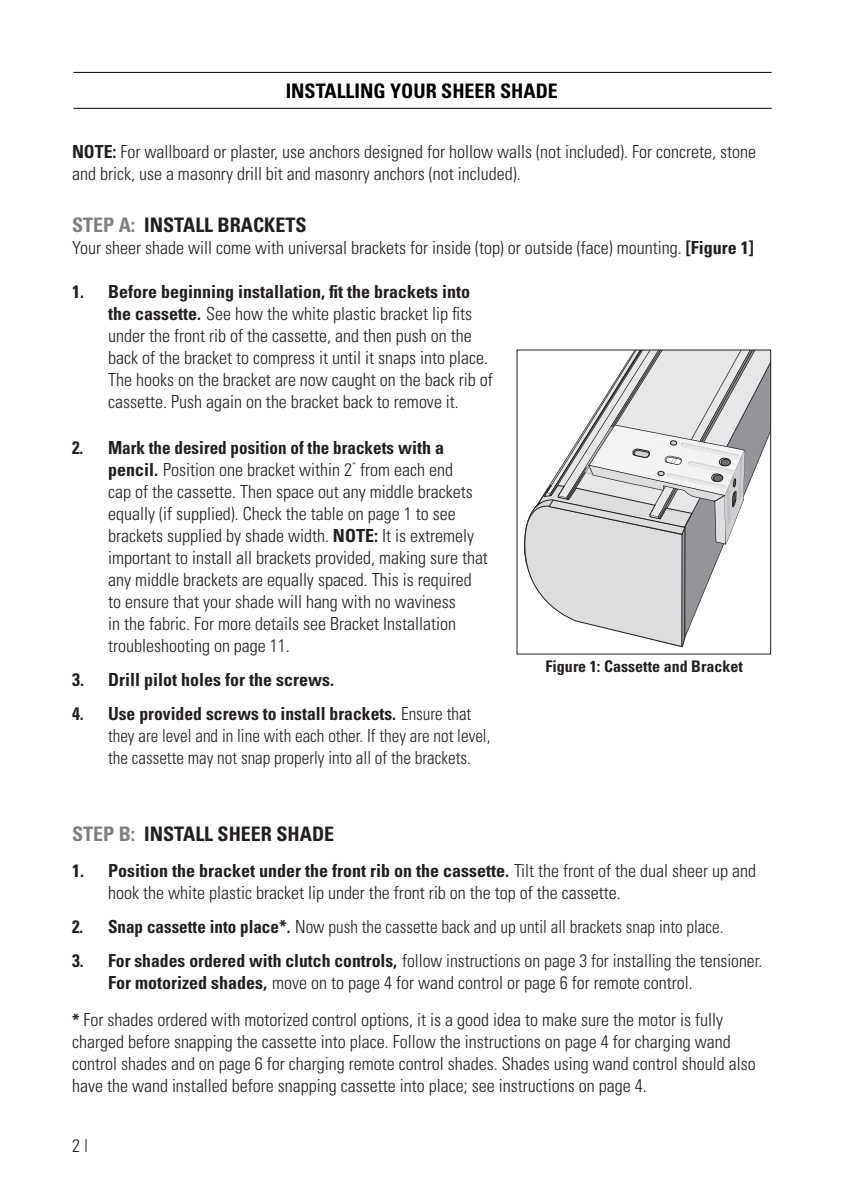
<style>
.page{position:relative;width:842px;height:1191px;background:#fff}
.page>*{position:absolute;margin:0;border:0;box-sizing:border-box;transform-origin:0 0}
.t1{font:700 condensed 20px "Univers";color:#231f20}
.t2{font:700 condensed 20px "Univers";color:#000}
.t3{font:300 condensed 18px/22px "Univers";color:#231f20}
.t4{font:300 condensed 18px/22px "Univers";color:#231f20;scale:.95 1}
.t5{font:700 condensed 18px "Univers";color:#231f20}
.t6{font:700 condensed 16px "Univers";color:#231f20}
.s1{font-weight:700}
.s2{color:#808083}
.s3{font-weight:700;font-size:17px}
</style>
<div class="page">
<svg style="left:524px;top:352px;width:245px;height:295px"></svg>
<div style="left:517px;top:350px;width:254px;height:304px;border:1px solid #231f20"></div>
<hr style="left:73px;top:72px;width:698px;height:1px;background:#000">
<hr style="left:73px;top:108px;width:698px;height:1px;background:#000">
<p class="t2" style="left:286px;top:79px;width:274px">INSTALLING YOUR SHEER SHADE</p>
<p class="t3" style="left:72px;top:140px;width:685px"><span class="s1">NOTE:</span> For wallboard or plaster, use anchors designed for hollow walls (not included). For concrete, stone and brick, use a masonry drill bit and masonry anchors (not included).</p>
<p class="t1" style="left:72px;top:212px;width:236px"><span class="s2">STEP A:</span> INSTALL BRACKETS</p>
<p class="t3" style="left:72px;top:236px;width:683px">Your sheer shade will come with universal brackets for inside (top) or outside (face) mounting. <span class="s1">[Figure 1]</span></p>
<p class="t3" style="left:108px;top:280px;width:386px;text-indent:-36px"><span class="s1">1. Before beginning installation, fit the brackets into the cassette.</span> See how the white plastic bracket lip fits under the front rib of the cassette, and then push on the back of the bracket to compress it until it snaps into place.<br>The hooks on the bracket are now caught on the back rib of cassette. Push again on the bracket back to remove it.</p>
<p class="t3" style="left:108px;top:436px;width:381px;text-indent:-36px"><span class="s1">2. Mark the desired position of the brackets with a pencil.</span> Position one bracket within 2<sup>”</sup> from each end<br>cap of the cassette. Then space out any middle brackets equally (if supplied). Check the table on page 1 to see brackets supplied by shade width. <span class="s1">NOTE:</span> It is extremely important to install all brackets provided, making sure that any middle brackets are equally spaced. This is required to ensure that your shade will hang with no waviness<br>in the fabric. For more details see Bracket Installation troubleshooting on page 11.</p>
<p class="t5" style="left:72px;top:668px;width:263px">3. Drill pilot holes for the screws.</p>
<p class="t4" style="left:108px;top:702px;width:404px;text-indent:-36px"><span class="s1">4. Use provided screws to install brackets.</span> Ensure that they are level and in line with each other. If they are not level, the cassette may not snap properly into all of the brackets.</p>
<p class="t1" style="left:72px;top:822px;width:264px"><span class="s2">STEP B:</span> INSTALL SHEER SHADE</p>
<p class="t6" style="left:545px;top:657px;width:199px">Figure 1: Cassette and Bracket</p>
<p class="t3" style="left:108px;top:859px;width:649px;text-indent:-36px"><span class="s1">1. Position the bracket under the front rib on the cassette.</span> Tilt the front of the dual sheer up and hook the white plastic bracket lip under the front rib on the top of the cassette.</p>
<p class="t4" style="left:72px;top:915px;width:687px"><span class="s1">2. Snap cassette into place*.</span> Now push the cassette back and up until all brackets snap into place.</p>
<p class="t3" style="left:108px;top:949px;width:656px;text-indent:-36px"><span class="s1">3. For shades ordered with clutch controls,</span> follow instructions on page 3 for installing the tensioner.<br><span class="s1">For motorized shades,</span> move on to page 4 for wand control or page 6 for remote control.</p>
<p class="t3" style="left:72px;top:1008px;width:685px"><span class="s3">*</span> For shades ordered with motorized control options, it is a good idea to make sure the motor is fully charged before snapping the cassette into place. Follow the instructions on page 4 for charging wand control shades and on page 6 for charging remote control shades. Shades using wand control should also have the wand installed before snapping cassette into place; see instructions on page 4.</p>
<p class="t3" style="left:72px;top:1134px;width:17px">2 |</p>
</div>
